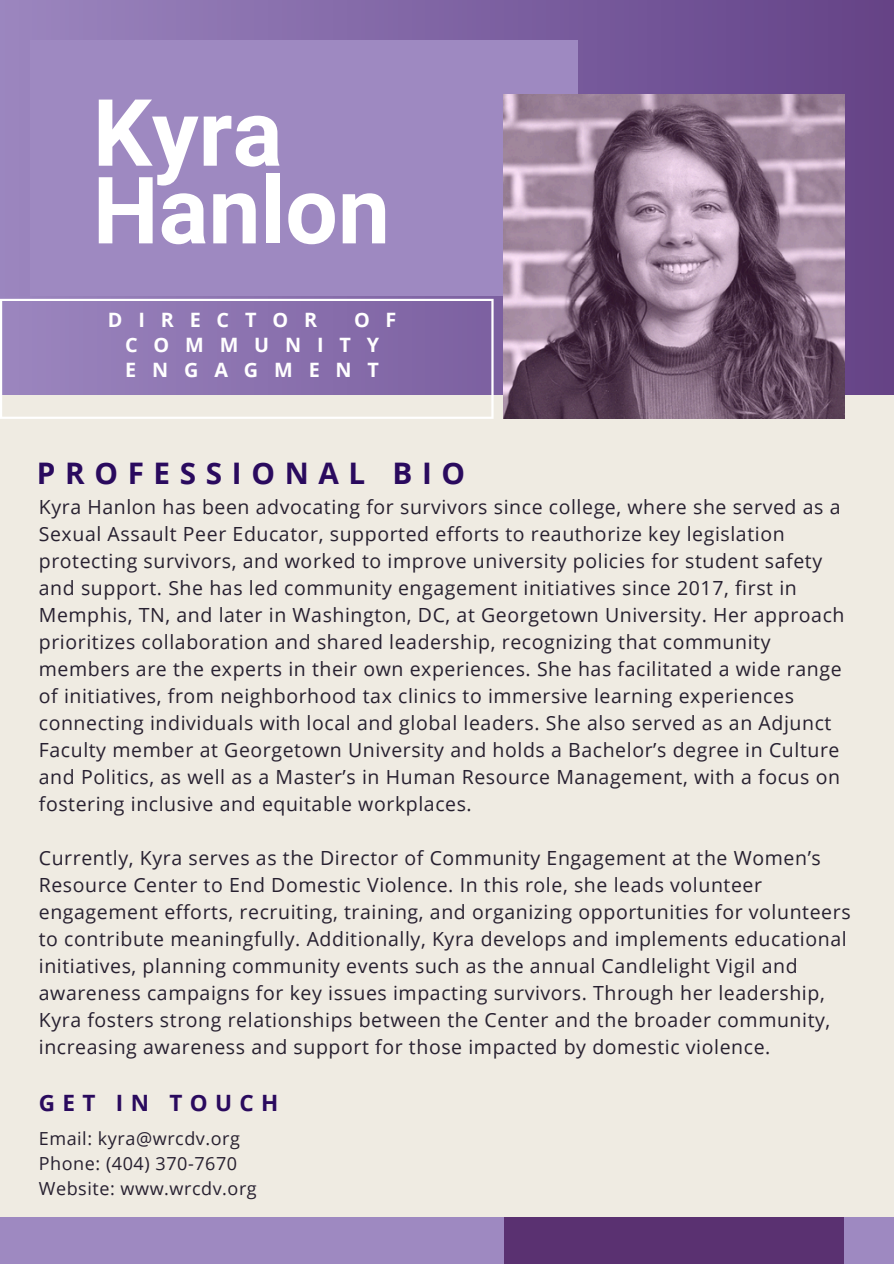
<style>
.page{position:relative;width:894px;height:1264px;background:#fff}
.page>*{position:absolute;margin:0;border:0;box-sizing:border-box;transform-origin:0 0}
.t1{font:700 93px/77.7px "Roboto";color:#fff}
.t2{font:700 29.7px "Open Sans";letter-spacing:.325em;color:#2a0a5e}
.t3{font:700 22.5px "Open Sans";letter-spacing:.325em;color:#2a0a5e}
.t4{font:700 19.8px/25.3px "Open Sans";letter-spacing:.8em;color:#fff}
.t5{font:19.5px/27px "Open Sans";letter-spacing:.03em;color:#272030}
.t6{font:18px "Open Sans";letter-spacing:.03em;color:#272030}
</style>
<div class="page">
<div style="left:0;top:0;width:893px;height:1263px;background:#efebe2"></div>
<div style="left:0;top:0;width:893px;height:394px;background:linear-gradient(to right,#9c87c0,#644388)"></div>
<div style="left:30px;top:40px;width:547px;height:256px;background:#9e89c1"></div>
<svg style="left:0;top:299px;width:493px;height:120px"></svg>
<img style="left:503px;top:94px;width:341px;height:324px">
<div style="left:503px;top:1217px;width:341px;height:46px;background:#5a3171"></div>
<div style="left:844px;top:1217px;width:49px;height:46px;background:#9e89c1"></div>
<div style="left:0;top:1217px;width:503px;height:46px;background:#9e89c1"></div>
<h1 class="t1" style="left:93px;top:95px;width:298px">Kyra<br>Hanlon</h1>
<p class="t4" style="left:108px;top:306px;width:211px">DIRECTOR</p>
<p class="t4" style="left:125px;top:306px;width:273px;text-indent:229px">O F<br>COMMUNITY<br>ENGAGMENT</p>
<p class="t2" style="left:37px;top:452px;width:429px">PROFESSIONAL BIO</p>
<h4 class="t5" style="left:39px;top:492px;width:807px">Kyra Hanlon has been advocating for survivors since college, where she served as a Sexual Assault Peer Educator, supported efforts to reauthorize key legislation protecting survivors, and worked to improve university policies for student safety and support. She has led community engagement initiatives since 2017, first in Memphis, TN, and later in Washington, DC, at Georgetown University. Her approach prioritizes collaboration and shared leadership, recognizing that community members are the experts in their own experiences. She has facilitated a wide range of initiatives, from neighborhood tax clinics to immersive learning experiences connecting individuals with local and global leaders. She also served as an Adjunct Faculty member at Georgetown University and holds a Bachelor’s degree in Culture and Politics, as well as a Master’s in Human Resource Management, with a focus on fostering inclusive and equitable workplaces.</h4>
<h2 class="t5" style="left:39px;top:843px;width:813px">Currently, Kyra serves as the Director of Community Engagement at the Women’s Resource Center to End Domestic Violence. In this role, she leads volunteer engagement efforts, recruiting, training, and organizing opportunities for volunteers to contribute meaningfully. Additionally, Kyra develops and implements educational initiatives, planning community events such as the annual Candlelight Vigil and awareness campaigns for key issues impacting survivors. Through her leadership, Kyra fosters strong relationships between the Center and the broader community, increasing awareness and support for those impacted by domestic violence.</h2>
<p class="t3" style="left:39px;top:1087px;width:241px">GET IN TOUCH</p>
<p class="t6" style="left:39px;top:1126px;width:203px">Email: kyra@wrcdv.org</p>
<h3 class="t6" style="left:39px;top:1150px;width:200px">Phone: (404) 370-7670</h3>
<p class="t6" style="left:39px;top:1175px;width:219px">Website: www.wrcdv.org</p>
</div>
